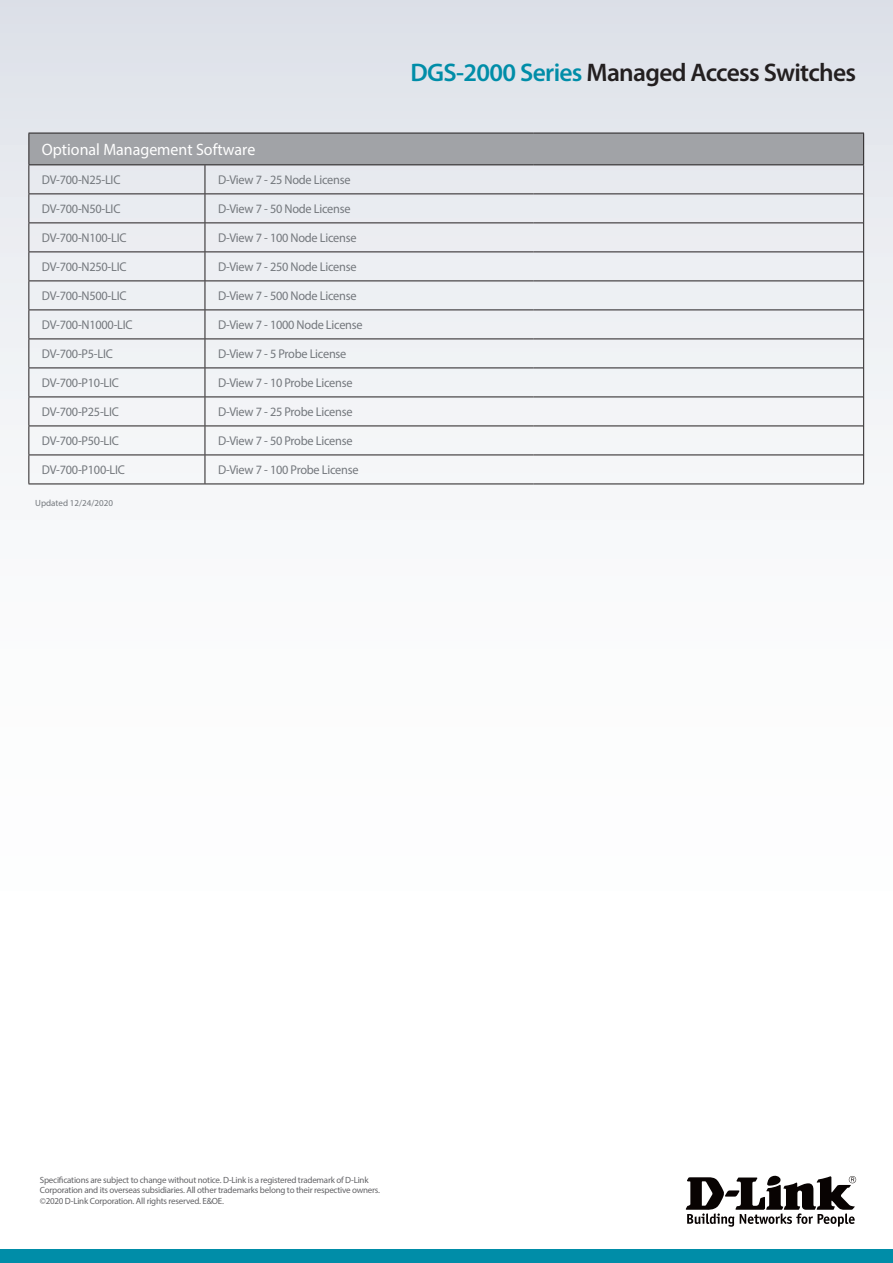
<style>
.page{position:relative;width:893px;height:1263px;background:#fff}
.page>*{position:absolute;margin:0;border:0;box-sizing:border-box;transform-origin:0 0}
.t1{font:600 25.5px "Myriad Pro";letter-spacing:-.025em;color:#231f20}
.t2{font:16.5px "Myriad Pro";color:#fff}
.t3{font:12.75px "Myriad Pro";letter-spacing:-.02em;color:#74787d}
.t4{font:9px/10.8px "Myriad Pro";letter-spacing:-.025em;color:#636366}
.t5{font:9px "Myriad Pro";color:#74787d}
.s1{color:#008da8}
</style>
<div class="page">
<div style="left:0;top:0;width:893px;height:1084px;background:linear-gradient(to bottom,#e0e3e9,#fff)"></div>
<div style="left:0;top:1249px;width:893px;height:14px;background:#008da8"></div>
<svg style="left:686px;top:1176px;width:170px;height:51px"></svg>
<div style="left:29px;top:133px;width:835px;height:32px;background:#a1a3a7"></div>
<hr style="left:863px;top:133px;width:1px;height:31px;background:#231f20">
<svg style="left:863px;top:165px;width:1px;height:319px"></svg>
<hr style="left:28px;top:193px;width:177px;height:1px;background:#231f20">
<hr style="left:205px;top:193px;width:329px;height:1px;background:#231f20">
<hr style="left:534px;top:193px;width:329px;height:1px;background:#231f20">
<hr style="left:28px;top:222px;width:177px;height:1px;background:#231f20">
<hr style="left:205px;top:222px;width:329px;height:1px;background:#231f20">
<hr style="left:534px;top:222px;width:329px;height:1px;background:#231f20">
<hr style="left:28px;top:251px;width:177px;height:1px;background:#231f20">
<hr style="left:205px;top:251px;width:329px;height:1px;background:#231f20">
<hr style="left:534px;top:251px;width:329px;height:1px;background:#231f20">
<hr style="left:28px;top:280px;width:177px;height:1px;background:#231f20">
<hr style="left:205px;top:280px;width:329px;height:1px;background:#231f20">
<hr style="left:534px;top:280px;width:329px;height:1px;background:#231f20">
<hr style="left:28px;top:309px;width:177px;height:1px;background:#231f20">
<hr style="left:205px;top:309px;width:329px;height:1px;background:#231f20">
<hr style="left:534px;top:309px;width:329px;height:1px;background:#231f20">
<hr style="left:28px;top:338px;width:177px;height:1px;background:#231f20">
<hr style="left:205px;top:338px;width:329px;height:1px;background:#231f20">
<hr style="left:534px;top:338px;width:329px;height:1px;background:#231f20">
<hr style="left:28px;top:367px;width:177px;height:1px;background:#231f20">
<hr style="left:205px;top:367px;width:329px;height:1px;background:#231f20">
<hr style="left:534px;top:367px;width:329px;height:1px;background:#231f20">
<hr style="left:28px;top:396px;width:177px;height:1px;background:#231f20">
<hr style="left:205px;top:396px;width:329px;height:1px;background:#231f20">
<hr style="left:534px;top:396px;width:329px;height:1px;background:#231f20">
<hr style="left:28px;top:425px;width:177px;height:1px;background:#231f20">
<hr style="left:205px;top:425px;width:329px;height:1px;background:#231f20">
<hr style="left:534px;top:425px;width:329px;height:1px;background:#231f20">
<hr style="left:28px;top:455px;width:177px;height:1px;background:#231f20">
<hr style="left:205px;top:455px;width:329px;height:1px;background:#231f20">
<hr style="left:534px;top:455px;width:329px;height:1px;background:#231f20">
<hr style="left:28px;top:484px;width:177px;height:1px;background:#231f20">
<hr style="left:205px;top:484px;width:329px;height:1px;background:#231f20">
<hr style="left:534px;top:484px;width:330px;height:1px;background:#231f20">
<svg style="left:205px;top:165px;width:1px;height:319px"></svg>
<hr style="left:205px;top:164px;width:329px;height:1px;background:#231f20">
<hr style="left:534px;top:164px;width:330px;height:1px;background:#231f20">
<hr style="left:28px;top:133px;width:1px;height:31px;background:#231f20">
<hr style="left:28px;top:164px;width:177px;height:1px;background:#231f20">
<svg style="left:28px;top:165px;width:1px;height:319px"></svg>
<hr style="left:28px;top:133px;width:177px;height:1px;background:#231f20">
<hr style="left:205px;top:133px;width:329px;height:1px;background:#231f20">
<hr style="left:534px;top:133px;width:330px;height:1px;background:#231f20">
<p class="t2" style="left:42px;top:139px;width:215px">Optional Management Software</p>
<p class="t3" style="left:42px;top:172px;width:80px">DV-700-N25-LIC</p>
<p class="t3" style="left:218px;top:172px;width:134px">D-View 7 - 25 Node License</p>
<p class="t3" style="left:42px;top:201px;width:80px">DV-700-N50-LIC</p>
<p class="t3" style="left:218px;top:201px;width:134px">D-View 7 - 50 Node License</p>
<p class="t3" style="left:42px;top:230px;width:86px">DV-700-N100-LIC</p>
<p class="t3" style="left:218px;top:230px;width:140px">D-View 7 - 100 Node License</p>
<p class="t3" style="left:42px;top:259px;width:86px">DV-700-N250-LIC</p>
<p class="t3" style="left:218px;top:259px;width:140px">D-View 7 - 250 Node License</p>
<p class="t3" style="left:42px;top:288px;width:86px">DV-700-N500-LIC</p>
<p class="t3" style="left:218px;top:288px;width:140px">D-View 7 - 500 Node License</p>
<p class="t3" style="left:42px;top:317px;width:92px">DV-700-N1000-LIC</p>
<p class="t3" style="left:218px;top:317px;width:146px">D-View 7 - 1000 Node License</p>
<p class="t3" style="left:42px;top:346px;width:72px">DV-700-P5-LIC</p>
<p class="t3" style="left:218px;top:346px;width:130px">D-View 7 - 5 Probe License</p>
<p class="t3" style="left:42px;top:375px;width:79px">DV-700-P10-LIC</p>
<p class="t3" style="left:218px;top:375px;width:136px">D-View 7 - 10 Probe License</p>
<p class="t3" style="left:42px;top:404px;width:79px">DV-700-P25-LIC</p>
<p class="t3" style="left:218px;top:404px;width:136px">D-View 7 - 25 Probe License</p>
<p class="t3" style="left:42px;top:433px;width:79px">DV-700-P50-LIC</p>
<p class="t3" style="left:218px;top:433px;width:136px">D-View 7 - 50 Probe License</p>
<p class="t3" style="left:42px;top:462px;width:85px">DV-700-P100-LIC</p>
<p class="t3" style="left:218px;top:462px;width:142px">D-View 7 - 100 Probe License</p>
<p class="t5" style="left:35px;top:498px;width:79px">Updated 12/24/2020</p>
<h1 class="t1" style="left:410px;top:56px;width:447px"><span class="s1">DGS-2000 Series</span> Managed Access Switches</h1>
<p class="t4" style="left:40px;top:1174px;width:342px">Specifications are subject to change without notice. D-Link is a registered trademark of D-Link<br>Corporation and its overseas subsidiaries. All other trademarks belong to their respective owners. ©2020 D-Link Corporation. All rights reserved. E&amp;OE.</p>
</div>
